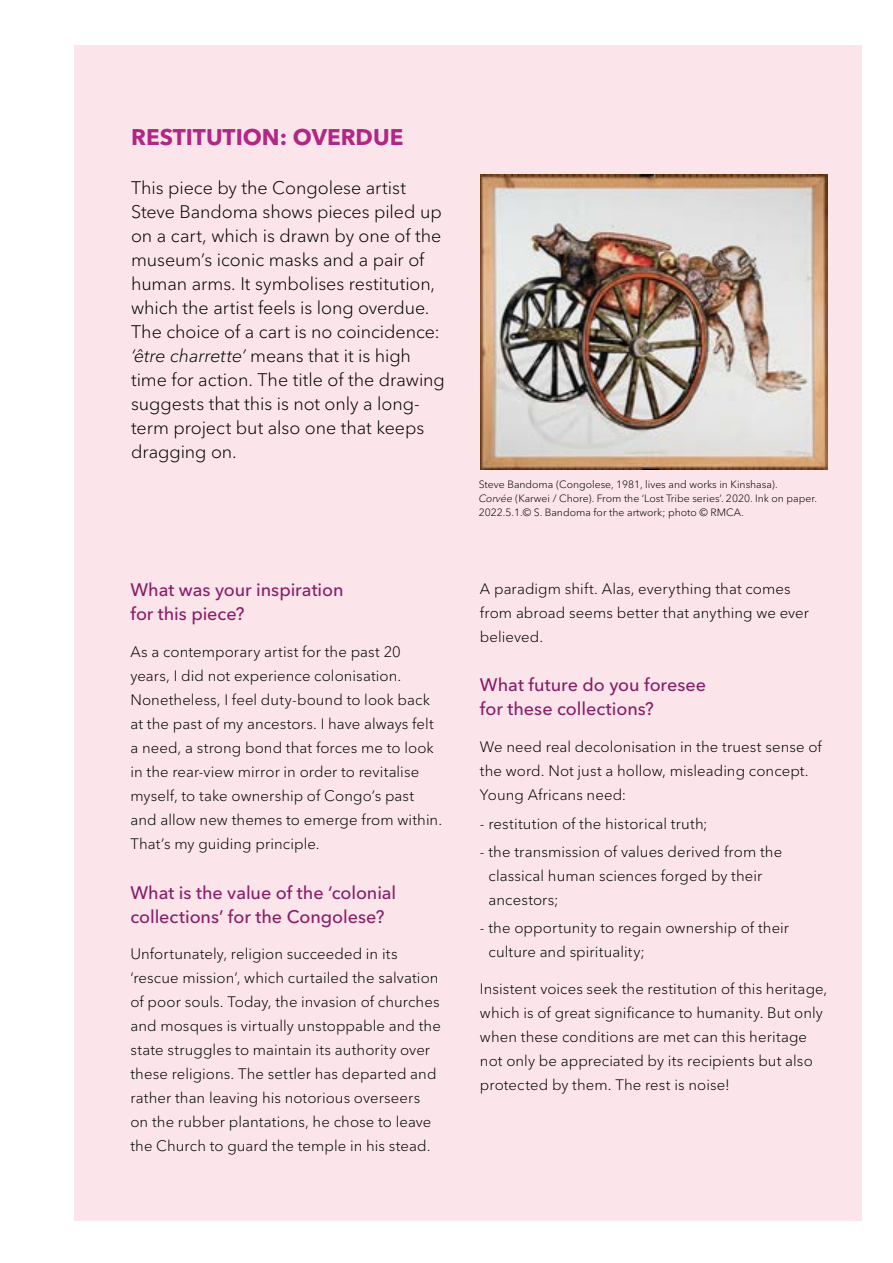
<style>
.page{position:relative;width:893px;height:1263px;background:#fff}
.page>*{position:absolute;margin:0;border:0;box-sizing:border-box;transform-origin:0 0}
.t1{font:700 22.5px "Avenir Next LT Pro";color:#b02786}
.t2{font:300 18px/24px "Avenir Next LT Pro";letter-spacing:-.005em;color:#000}
.t3{font:500 18px/24px "Avenir Next LT Pro";color:#891d68}
.t4{font:300 15px/24px "Avenir Next LT Pro";letter-spacing:.005em;color:#000}
.t5{font:300 10.5px/13.5px "Avenir Next LT Pro";color:#000}
.s1{font-style:italic}
</style>
<div class="page">
<div style="left:74px;top:45px;width:787px;height:1175px;background:#fbe5ea"></div>
<img style="left:480px;top:174px;width:347px;height:296px">
<h1 class="t1" style="left:131px;top:123px;width:274px">RESTITUTION: OVERDUE</h1>
<p class="t2" style="left:131px;top:176px;width:315px">This piece by the Congolese artist Steve Bandoma shows pieces piled up on a cart, which is drawn by one of the museum’s iconic masks and a pair of human arms. It symbolises restitution, which the artist feels is long overdue.<br>The choice of a cart is no coincidence: <span class="s1">‘être charrette’</span> means that it is high time for action. The title of the drawing suggests that this is not only a long&shy;term project but also one that keeps dragging on.</p>
<p class="t3" style="left:130px;top:578px;width:215px">What was your inspiration for this piece?</p>
<p class="t4" style="left:130px;top:640px;width:313px">As a contemporary artist for the past 20 years, I did not experience colonisation.<br>Nonetheless, I feel duty-bound to look back at the past of my ancestors. I have always felt a need, a strong bond that forces me to look in the rear-view mirror in order to revitalise myself, to take ownership of Congo’s past and allow new themes to emerge from within.<br>That’s my guiding principle.</p>
<p class="t3" style="left:130px;top:880px;width:267px">What is the value of the ‘colonial collections’ for the Congolese?</p>
<p class="t4" style="left:130px;top:942px;width:312px">Unfortunately, religion succeeded in its ‘rescue mission’, which curtailed the salvation of poor souls. Today, the invasion of churches and mosques is virtually unstoppable and the state struggles to maintain its authority over these religions. The settler has departed and rather than leaving his notorious overseers on the rubber plantations, he chose to leave the Church to guard the temple in his stead.</p>
<p class="t5" style="left:479px;top:478px;width:340px">Steve Bandoma (Congolese, 1981, lives and works in Kinshasa).<br><span class="s1">Corvée</span> (Karwei / Chore). From the ‘Lost Tribe series’. 2020. Ink on paper.<br>2022.5.1.© S. Bandoma for the artwork; photo © RMCA.</p>
<p class="t4" style="left:480px;top:577px;width:331px">A paradigm shift. Alas, everything that comes from abroad seems better that anything we ever believed.</p>
<p class="t3" style="left:480px;top:673px;width:228px">What future do you foresee for these collections?</p>
<p class="t4" style="left:480px;top:735px;width:343px">We need real decolonisation in the truest sense of the word. Not just a hollow, misleading concept.<br>Young Africans need:</p>
<p class="t4" style="left:480px;top:811px;width:229px">- restitution of the historical truth;</p>
<p class="t4" style="left:488px;top:839px;width:295px;text-indent:-9px">- the transmission of values derived from the classical human sciences forged by their ancestors;</p>
<p class="t4" style="left:488px;top:916px;width:302px;text-indent:-9px">- the opportunity to regain ownership of their culture and spirituality;</p>
<p class="t4" style="left:480px;top:976px;width:349px">Insistent voices seek the restitution of this heritage, which is of great significance to humanity. But only when these conditions are met can this heritage not only be appreciated by its recipients but also protected by them. The rest is noise!</p>
</div>
